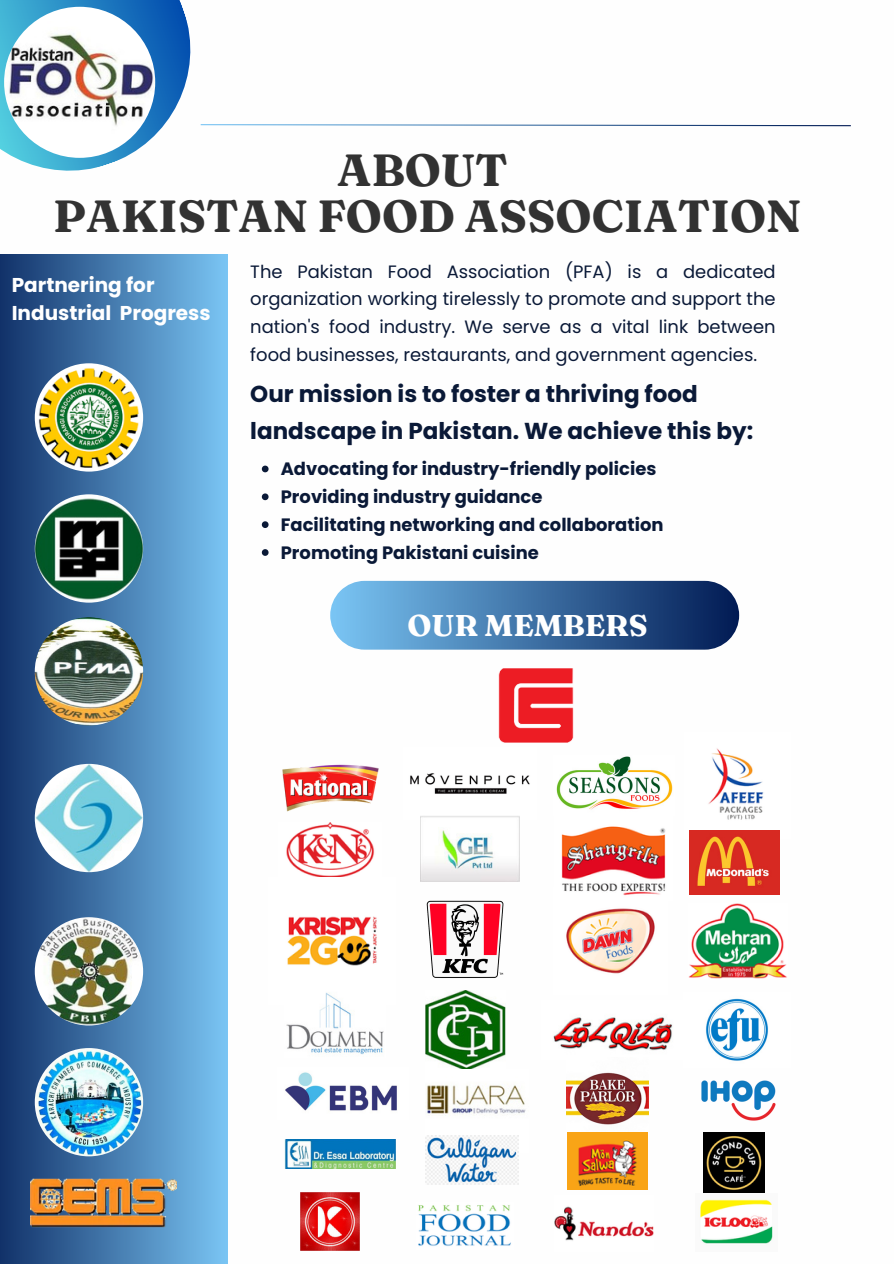
<style>
.page{position:relative;width:894px;height:1264px;background:#fff}
.page>*{position:absolute;margin:0;border:0;box-sizing:border-box;transform-origin:0 0}
.t1{font:700 45px/45px "Fraunces 9 pt";color:#323232;text-align:center}
.t2{font:700 30px "Fraunces 9 pt";color:#fff}
.t3{font:700 23.1px/36.5px "Poppins";color:#0a1937}
.t4{font:700 19.95px/27.9px "Poppins";color:#fff}
.t5{font:17.85px/27.9px "Poppins";color:#0a1937;text-align:justify}
.t6{font:700 17.85px "Poppins";color:#0a1937}
</style>
<div class="page">
<div style="left:0;top:254px;width:227px;height:1009px;background:linear-gradient(to right,#13336a,#7ac5f4)"></div>
<svg style="left:0;top:0;width:851px;height:171px"></svg>
<img style="left:4px;top:7px;width:151px;height:151px;border-radius:50%">
<img style="left:35px;top:363px;width:108px;height:108px;border-radius:50%">
<img style="left:35px;top:494px;width:108px;height:108px;border-radius:50%">
<img style="left:35px;top:617px;width:108px;height:108px;border-radius:50%">
<img style="left:35px;top:763px;width:108px;height:109px;border-radius:50%">
<img style="left:35px;top:917px;width:108px;height:108px;border-radius:50%">
<img style="left:35px;top:1048px;width:108px;height:108px;border-radius:50%">
<img style="left:31px;top:1129px;width:146px;height:134px">
<svg style="left:330px;top:581px;width:409px;height:68px"></svg>
<img style="left:282px;top:764px;width:97px;height:48px">
<img style="left:410px;top:773px;width:120px;height:46px">
<img style="left:556px;top:756px;width:117px;height:54px">
<img style="left:708px;top:748px;width:72px;height:90px">
<img style="left:286px;top:822px;width:89px;height:55px">
<img style="left:420px;top:816px;width:99px;height:65px">
<img style="left:426px;top:900px;width:78px;height:78px">
<img style="left:566px;top:908px;width:89px;height:66px">
<img style="left:561px;top:826px;width:105px;height:70px">
<img style="left:287px;top:916px;width:90px;height:50px">
<img style="left:689px;top:904px;width:98px;height:74px">
<img style="left:689px;top:830px;width:90px;height:64px">
<img style="left:286px;top:992px;width:98px;height:63px">
<img style="left:425px;top:990px;width:80px;height:79px">
<img style="left:553px;top:1017px;width:120px;height:34px">
<img style="left:285px;top:1072px;width:112px;height:39px">
<img style="left:566px;top:1072px;width:82px;height:67px">
<img style="left:701px;top:1080px;width:74px;height:39px">
<img style="left:706px;top:998px;width:62px;height:63px">
<img style="left:426px;top:1084px;width:100px;height:68px">
<img style="left:284px;top:1139px;width:111px;height:29px">
<img style="left:425px;top:1135px;width:93px;height:49px">
<img style="left:301px;top:1192px;width:58px;height:58px">
<img style="left:567px;top:1132px;width:80px;height:57px">
<img style="left:418px;top:1205px;width:93px;height:41px">
<img style="left:703px;top:1132px;width:61px;height:61px">
<img style="left:554px;top:1206px;width:99px;height:35px">
<img style="left:700px;top:1199px;width:73px;height:45px">
<img style="left:498px;top:668px;width:76px;height:75px">
<svg style="left:262px;top:465px;width:6px;height:7px"></svg>
<svg style="left:262px;top:493px;width:6px;height:7px"></svg>
<svg style="left:262px;top:521px;width:6px;height:7px"></svg>
<svg style="left:262px;top:549px;width:6px;height:7px"></svg>
<p class="t1" style="left:53px;top:148px;width:749px">ABOUT<br>PAKISTAN FOOD ASSOCIATION</p>
<p class="t4" style="left:12px;top:271px;width:200px">Partnering for<br>Industrial Progress</p>
<p class="t5" style="left:250px;top:257px;width:526px">The Pakistan Food Association (PFA) is a dedicated organization working tirelessly to promote and support the nation's food industry. We serve as a vital link between food businesses, restaurants, and government agencies.</p>
<p class="t3" style="left:250px;top:376px;width:504px">Our mission is to foster a thriving food landscape in Pakistan. We achieve this by:</p>
<p class="t6" style="left:281px;top:456px;width:377px">Advocating for industry-friendly policies</p>
<p class="t6" style="left:281px;top:484px;width:263px">Providing industry guidance</p>
<p class="t6" style="left:281px;top:512px;width:384px">Facilitating networking and collaboration</p>
<p class="t6" style="left:281px;top:540px;width:259px">Promoting Pakistani cuisine</p>
<p class="t2" style="left:407px;top:606px;width:241px">OUR MEMBERS</p>
</div>
